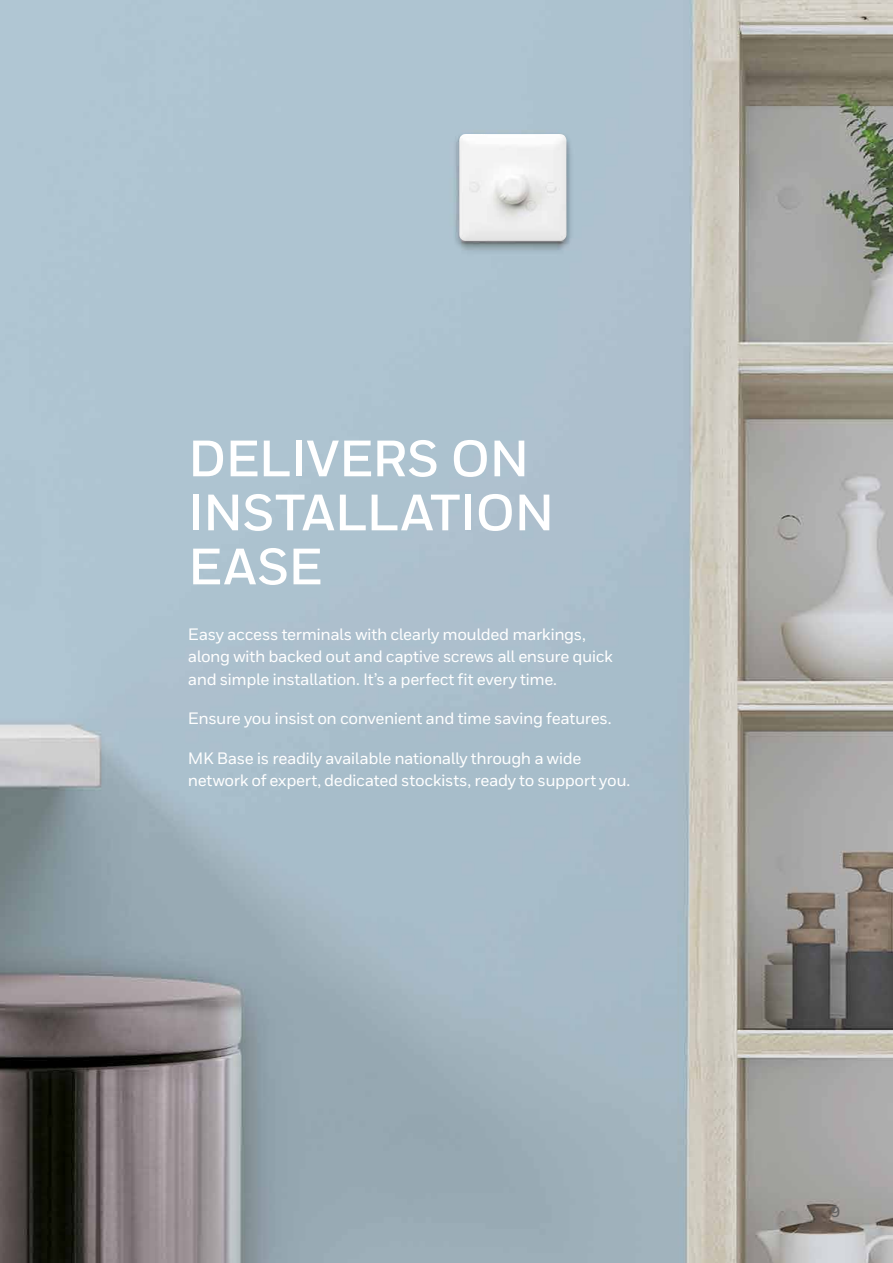
<style>
.page{position:relative;width:893px;height:1263px;background:#fff}
.page>*{position:absolute;margin:0;border:0;box-sizing:border-box;transform-origin:0 0}
.t1{font:700 51px/54px "Honeywell Sans";letter-spacing:-.015em;color:#fff}
.t2{font:500 16.5px/22.5px "Honeywell Sans";letter-spacing:-.025em;color:#fff}
.t3{font:700 15px "Honeywell Sans";color:#646363}
</style>
<div class="page">
<img style="left:0;top:0;width:893px;height:1263px">
<div style="left:453px;top:132px;width:120px;height:120px;background:#000;opacity:.3"></div>
<img style="left:459px;top:134px;width:107px;height:107px">
<h1 class="t1" style="left:188px;top:433px;width:368px">DELIVERS ON<br>INSTALLATION<br>EASE</h1>
<p class="t2" style="left:188px;top:623px;width:426px">Easy access terminals with clearly moulded markings, along with backed out and captive screws all ensure quick and simple installation. It’s a perfect fit every time.</p>
<p class="t2" style="left:188px;top:708px;width:425px">Ensure you insist on convenient and time saving features.</p>
<p class="t2" style="left:188px;top:747px;width:444px">MK Base is readily available nationally through a wide network of expert, dedicated stockists, ready to support you.</p>
<p class="t3" style="left:831px;top:1203px;width:11px">9</p>
</div>
